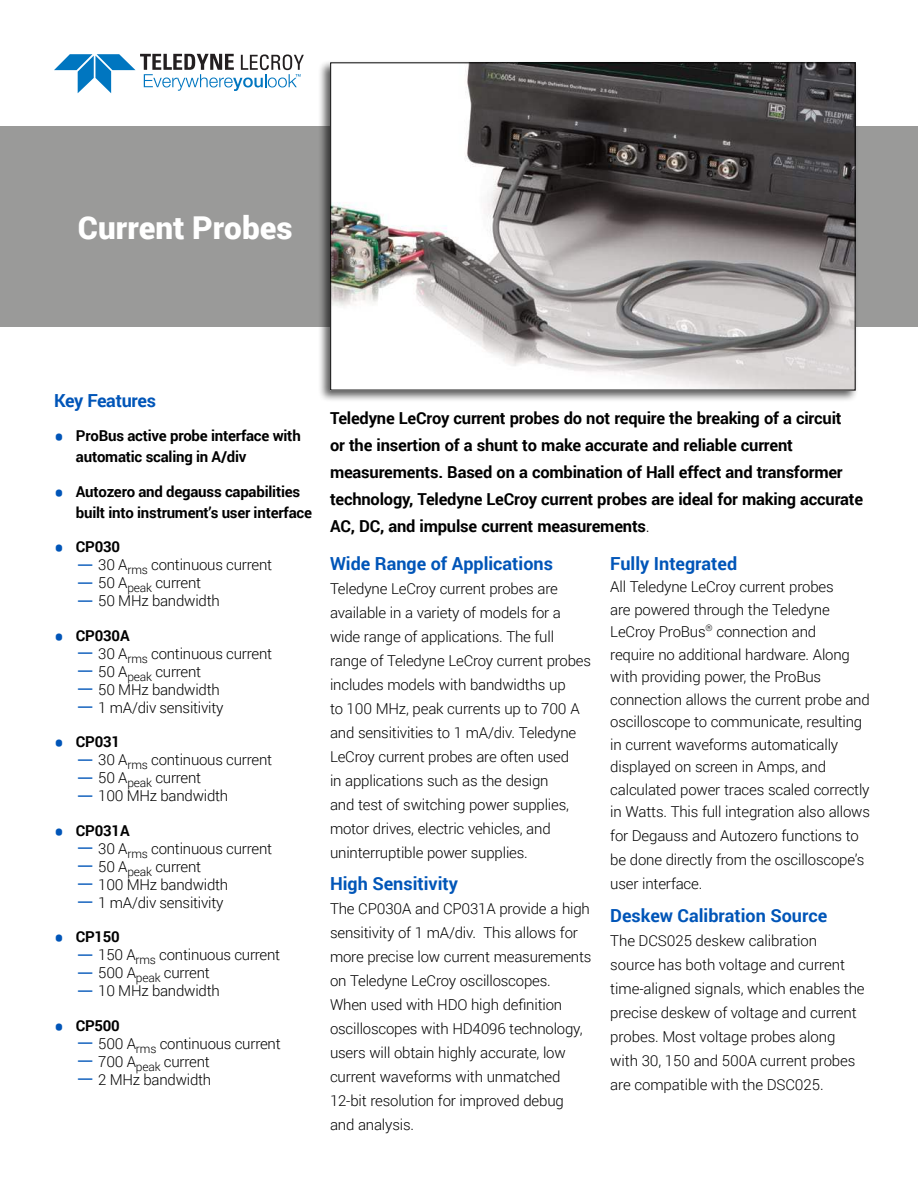
<style>
.page{position:relative;width:918px;height:1188px;background:#fff}
.page>*{position:absolute;margin:0;border:0;box-sizing:border-box;transform-origin:0 0}
.t1{font:900 31.5px "Roboto";color:#fff}
.t2{font:700 18px "Roboto";color:#0055b8}
.t3{font:700 16.5px/27px "Roboto";letter-spacing:-.01em;color:#000}
.t4{font:300 15px/24px "Roboto";letter-spacing:-.015em;color:#000}
.t5{font:700 15px/21px "Roboto";letter-spacing:-.015em;color:#000}
.s1{font-size:27px;color:#0055b8}
.s2{font-weight:300}
</style>
<div class="page">
<div style="left:0;top:126px;width:918px;height:201px;background:#9a9a99"></div>
<svg style="left:54px;top:54px;width:250px;height:39px"></svg>
<div style="left:318px;top:60px;width:540px;height:342px;background:#000;opacity:.65"></div>
<img style="left:332px;top:65px;width:521px;height:323px">
<h1 class="t1" style="left:78px;top:210px;width:216px">Current Probes</h1>
<p class="t2" style="left:54px;top:393px;width:104px">Key Features</p>
<p class="t5" style="left:76px;top:427px;width:226px;text-indent:-22px"><span class="s1">•</span> ProBus active probe interface with automatic scaling in A/div</p>
<p class="t5" style="left:76px;top:482px;width:238px;text-indent:-22px"><span class="s1">•</span> Autozero and degauss capabilities built into instrument’s user interface</p>
<p class="t5" style="left:54px;top:538px;width:68px"><span class="s1">•</span> CP030</p>
<p class="t4" style="left:76px;top:554px;width:198px"><span class="s1">–</span> 30 A<sub>rms</sub> continuous current</p>
<p class="t4" style="left:76px;top:572px;width:127px"><span class="s1">–</span> 50 A<sub>peak</sub> current</p>
<p class="t4" style="left:76px;top:590px;width:145px"><span class="s1">–</span> 50 MHz bandwidth</p>
<p class="t5" style="left:54px;top:626px;width:77px"><span class="s1">•</span> CP030A</p>
<p class="t4" style="left:76px;top:643px;width:198px"><span class="s1">–</span> 30 A<sub>rms</sub> continuous current</p>
<p class="t4" style="left:76px;top:661px;width:127px"><span class="s1">–</span> 50 A<sub>peak</sub> current</p>
<p class="t4" style="left:76px;top:679px;width:145px"><span class="s1">–</span> 50 MHz bandwidth</p>
<p class="t4" style="left:76px;top:697px;width:149px"><span class="s1">–</span> 1 mA/div sensitivity</p>
<p class="t5" style="left:54px;top:733px;width:68px"><span class="s1">•</span> CP031</p>
<p class="t4" style="left:76px;top:749px;width:198px"><span class="s1">–</span> 30 A<sub>rms</sub> continuous current</p>
<p class="t4" style="left:76px;top:767px;width:127px"><span class="s1">–</span> 50 A<sub>peak</sub> current</p>
<p class="t4" style="left:76px;top:785px;width:154px"><span class="s1">–</span> 100 MHz bandwidth</p>
<p class="t5" style="left:54px;top:821px;width:77px"><span class="s1">•</span> CP031A</p>
<p class="t4" style="left:76px;top:838px;width:198px"><span class="s1">–</span> 30 A<sub>rms</sub> continuous current</p>
<p class="t4" style="left:76px;top:856px;width:127px"><span class="s1">–</span> 50 A<sub>peak</sub> current</p>
<p class="t4" style="left:76px;top:874px;width:154px"><span class="s1">–</span> 100 MHz bandwidth</p>
<p class="t4" style="left:76px;top:892px;width:149px"><span class="s1">–</span> 1 mA/div sensitivity</p>
<p class="t5" style="left:54px;top:928px;width:67px"><span class="s1">•</span> CP150</p>
<p class="t4" style="left:76px;top:944px;width:206px"><span class="s1">–</span> 150 A<sub>rms</sub> continuous current</p>
<p class="t4" style="left:76px;top:962px;width:135px"><span class="s1">–</span> 500 A<sub>peak</sub> current</p>
<p class="t4" style="left:76px;top:980px;width:145px"><span class="s1">–</span> 10 MHz bandwidth</p>
<p class="t5" style="left:54px;top:1016px;width:67px"><span class="s1">•</span> CP500</p>
<p class="t4" style="left:76px;top:1033px;width:206px"><span class="s1">–</span> 500 A<sub>rms</sub> continuous current</p>
<p class="t4" style="left:76px;top:1051px;width:135px"><span class="s1">–</span> 700 A<sub>peak</sub> current</p>
<p class="t4" style="left:76px;top:1069px;width:137px"><span class="s1">–</span> 2 MHz bandwidth</p>
<p class="t3" style="left:330px;top:406px;width:535px">Teledyne LeCroy current probes do not require the breaking of a circuit<br>or the insertion of a shunt to make accurate and reliable current measurements. Based on a combination of Hall effect and transformer technology, Teledyne LeCroy current probes are ideal for making accurate AC, DC, and impulse current measurements<span class="s2">.</span></p>
<p class="t2" style="left:330px;top:555px;width:224px">Wide Range of Applications</p>
<p class="t4" style="left:330px;top:577px;width:263px">Teledyne LeCroy current probes are available in a variety of models for a wide range of applications. The full range of Teledyne LeCroy current probes includes models with bandwidths up<br>to 100 MHz, peak currents up to 700 A and sensitivities to 1 mA/div. Teledyne LeCroy current probes are often used<br>in applications such as the design<br>and test of switching power supplies, motor drives, electric vehicles, and uninterruptible power supplies.</p>
<p class="t2" style="left:330px;top:876px;width:130px">High Sensitivity</p>
<p class="t4" style="left:330px;top:898px;width:263px">The CP030A and CP031A provide a high sensitivity of 1 mA/div. This allows for more precise low current measurements on Teledyne LeCroy oscilloscopes.<br>When used with HDO high de昀椀nition oscilloscopes with HD4096 technology, users will obtain highly accurate, low current waveforms with unmatched 12-bit resolution for improved debug and analysis.</p>
<p class="t2" style="left:610px;top:555px;width:128px">Fully Integrated</p>
<p class="t4" style="left:610px;top:577px;width:261px;line-height:22.5px">All Teledyne LeCroy current probes<br>are powered through the Teledyne LeCroy ProBus<sup>®</sup> connection and<br>require no additional hardware. Along with providing power, the ProBus connection allows the current probe and oscilloscope to communicate, resulting in current waveforms automatically displayed on screen in Amps, and calculated power traces scaled correctly in Watts. This full integration also allows</p>
<p class="t4" style="left:610px;top:825px;width:256px">for Degauss and Autozero functions to be done directly from the oscilloscope’s user interface.</p>
<p class="t2" style="left:610px;top:907px;width:218px">Deskew Calibration Source</p>
<p class="t4" style="left:610px;top:929px;width:256px">The DCS025 deskew calibration source has both voltage and current time-aligned signals, which enables the precise deskew of voltage and current probes. Most voltage probes along with 30, 150 and 500A current probes are compatible with the DSC025.</p>
</div>
